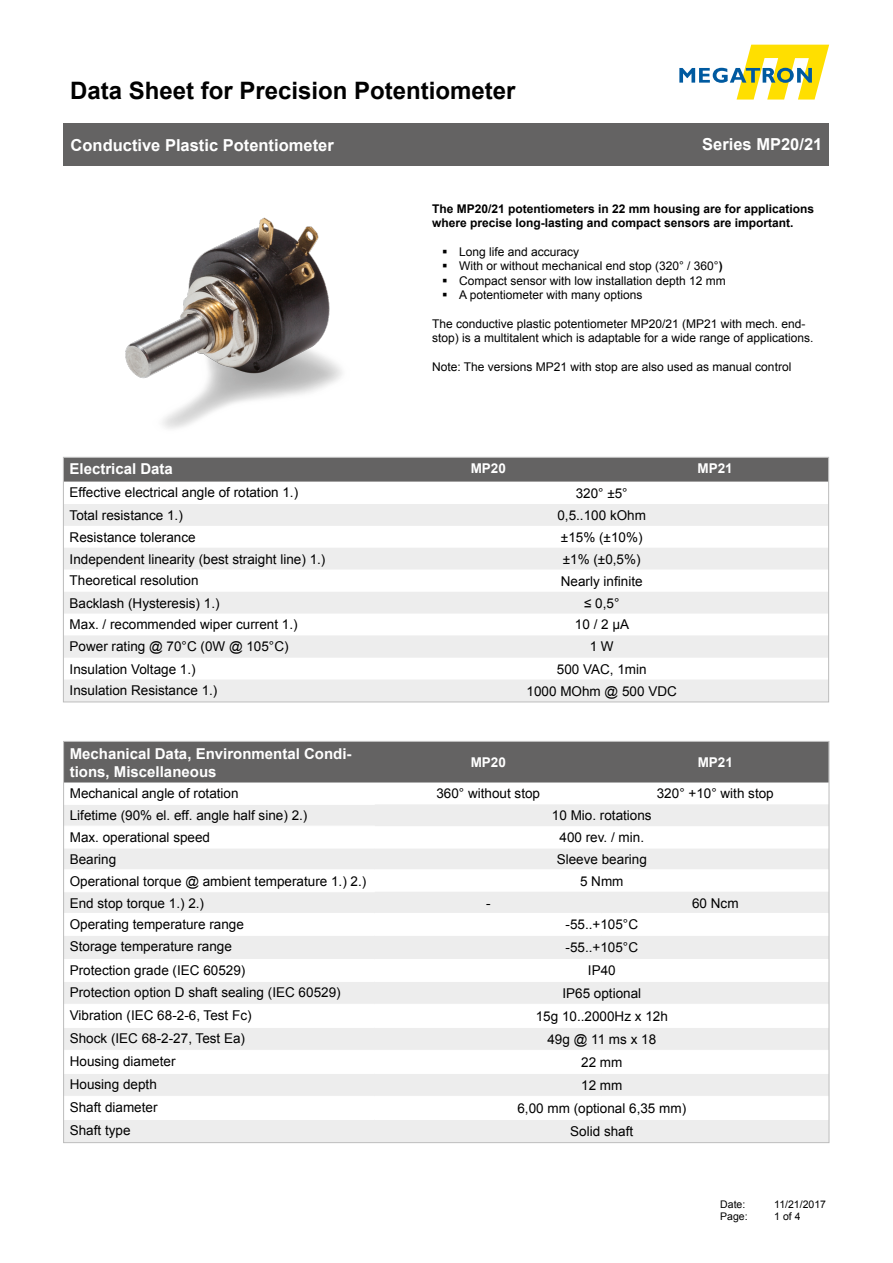
<style>
.page{position:relative;width:893px;height:1263px;background:#fff}
.page>*{position:absolute;margin:0;border:0;box-sizing:border-box;transform-origin:0 0}
.t1{font:700 24px "Arial";color:#000}
.t2{font:700 16.5px "Arial";color:#fff}
.t3{font:700 15px/18px "Arial";color:#fff}
.t4{font:13.5px "Arial";color:#000}
.t5{font:700 13.5px "Arial";color:#fff}
.t6{font:12px/14.4px "Arial";color:#000}
.t7{font:700 12px/14.4px "Arial";color:#000}
.t8{font:10.5px "Arial";color:#000}
.s1{font-weight:700}
</style>
<div class="page">
<svg style="left:679px;top:45px;width:150px;height:55px"></svg>
<div style="left:64px;top:123px;width:765px;height:43px;background:#646363"></div>
<img style="left:125px;top:217px;width:217px;height:212px">
<div style="left:65px;top:459px;width:762px;height:23px;background:#646363"></div>
<svg style="left:65px;top:504px;width:762px;height:196px;fill:#ededed"></svg>
<div style="left:63px;top:457px;width:766px;height:245px;border:1px solid #bcbcbc"></div>
<div style="left:65px;top:743px;width:762px;height:39px;background:#646363"></div>
<svg style="left:65px;top:804px;width:762px;height:337px;fill:#ededed"></svg>
<hr style="left:64px;top:804px;width:311px;height:1px;background:#fff">
<hr style="left:64px;top:826px;width:311px;height:1px;background:#fff">
<hr style="left:64px;top:847px;width:311px;height:1px;background:#fff">
<hr style="left:375px;top:847px;width:227px;height:1px;background:#fff">
<hr style="left:602px;top:847px;width:227px;height:1px;background:#fff">
<hr style="left:64px;top:869px;width:311px;height:1px;background:#fff">
<hr style="left:375px;top:869px;width:227px;height:1px;background:#fff">
<hr style="left:602px;top:869px;width:227px;height:1px;background:#fff">
<hr style="left:64px;top:891px;width:311px;height:1px;background:#fff">
<hr style="left:64px;top:913px;width:311px;height:1px;background:#fff">
<hr style="left:375px;top:913px;width:227px;height:1px;background:#fff">
<hr style="left:602px;top:913px;width:227px;height:1px;background:#fff">
<hr style="left:64px;top:935px;width:311px;height:1px;background:#fff">
<hr style="left:375px;top:935px;width:227px;height:1px;background:#fff">
<hr style="left:602px;top:935px;width:227px;height:1px;background:#fff">
<hr style="left:64px;top:959px;width:311px;height:1px;background:#fff">
<hr style="left:375px;top:959px;width:227px;height:1px;background:#fff">
<hr style="left:602px;top:959px;width:227px;height:1px;background:#fff">
<hr style="left:64px;top:981px;width:311px;height:1px;background:#fff">
<hr style="left:375px;top:981px;width:227px;height:1px;background:#fff">
<hr style="left:602px;top:981px;width:227px;height:1px;background:#fff">
<hr style="left:64px;top:1004px;width:311px;height:1px;background:#fff">
<hr style="left:375px;top:1004px;width:227px;height:1px;background:#fff">
<hr style="left:602px;top:1004px;width:227px;height:1px;background:#fff">
<hr style="left:64px;top:1027px;width:311px;height:1px;background:#fff">
<hr style="left:375px;top:1027px;width:227px;height:1px;background:#fff">
<hr style="left:602px;top:1027px;width:227px;height:1px;background:#fff">
<hr style="left:64px;top:1050px;width:311px;height:1px;background:#fff">
<hr style="left:375px;top:1050px;width:227px;height:1px;background:#fff">
<hr style="left:602px;top:1050px;width:227px;height:1px;background:#fff">
<hr style="left:64px;top:1073px;width:311px;height:1px;background:#fff">
<hr style="left:375px;top:1073px;width:227px;height:1px;background:#fff">
<hr style="left:602px;top:1073px;width:227px;height:1px;background:#fff">
<hr style="left:64px;top:1096px;width:311px;height:1px;background:#fff">
<hr style="left:375px;top:1096px;width:227px;height:1px;background:#fff">
<hr style="left:602px;top:1096px;width:227px;height:1px;background:#fff">
<hr style="left:64px;top:1119px;width:311px;height:1px;background:#fff">
<hr style="left:375px;top:1119px;width:227px;height:1px;background:#fff">
<hr style="left:602px;top:1119px;width:227px;height:1px;background:#fff">
<h1 class="t1" style="left:70px;top:74px;width:447px">Data Sheet for Precision Potentiometer</h1>
<p class="t2" style="left:71px;top:134px;width:265px">Conductive Plastic Potentiometer</p>
<p class="t2" style="left:702px;top:133px;width:122px">Series MP20/21</p>
<p class="t7" style="left:432px;top:202px;width:384px">The MP20/21 potentiometers in 22 mm housing are for applications where precise long-lasting and compact sensors are important.</p>
<p class="t6" style="left:459px;top:245px;width:122px">Long life and accuracy</p>
<p class="t6" style="left:459px;top:259px;width:265px">With or without mechanical end stop (320° / 360°<span class="s1">)</span></p>
<p class="t6" style="left:459px;top:274px;width:268px">Compact sensor with low installation depth 12 mm</p>
<p class="t6" style="left:459px;top:288px;width:185px">A potentiometer with many options</p>
<p class="t6" style="left:432px;top:317px;width:383px">The conductive plastic potentiometer MP20/21 (MP21 with mech. end&shy;stop) is a multitalent which is adaptable for a wide range of applications.</p>
<p class="t6" style="left:432px;top:360px;width:361px">Note: The versions MP21 with stop are also used as manual control</p>
<p class="t3" style="left:70px;top:461px;width:105px">Electrical Data</p>
<p class="t5" style="left:471px;top:460px;width:37px">MP20</p>
<p class="t5" style="left:697px;top:460px;width:37px">MP21</p>
<p class="t4" style="left:70px;top:484px;width:230px">Effective electrical angle of rotation 1.)</p>
<p class="t4" style="left:576px;top:484px;width:53px">320° ±5°</p>
<p class="t4" style="left:70px;top:506px;width:115px">Total resistance 1.)</p>
<p class="t4" style="left:557px;top:506px;width:90px">0,5..100 kOhm</p>
<p class="t4" style="left:70px;top:528px;width:128px">Resistance tolerance</p>
<p class="t4" style="left:561px;top:528px;width:83px">±15% (±10%)</p>
<p class="t4" style="left:70px;top:550px;width:257px">Independent linearity (best straight line) 1.)</p>
<p class="t4" style="left:563px;top:550px;width:79px">±1% (±0,5%)</p>
<p class="t4" style="left:70px;top:572px;width:131px">Theoretical resolution</p>
<p class="t4" style="left:561px;top:572px;width:83px">Nearly infinite</p>
<p class="t4" style="left:70px;top:594px;width:152px">Backlash (Hysteresis) 1.)</p>
<p class="t4" style="left:584px;top:594px;width:37px">≤ 0,5°</p>
<p class="t4" style="left:70px;top:616px;width:230px">Max. / recommended wiper current 1.)</p>
<p class="t4" style="left:575px;top:616px;width:56px">10 / 2 µA</p>
<p class="t4" style="left:70px;top:638px;width:221px">Power rating @ 70°C (0W @ 105°C)</p>
<p class="t4" style="left:590px;top:638px;width:26px">1 W</p>
<p class="t4" style="left:70px;top:660px;width:128px">Insulation Voltage 1.)</p>
<p class="t4" style="left:557px;top:660px;width:91px">500 VAC, 1min</p>
<p class="t4" style="left:70px;top:682px;width:149px">Insulation Resistance 1.)</p>
<p class="t4" style="left:527px;top:682px;width:152px">1000 MOhm @ 500 VDC</p>
<p class="t3" style="left:70px;top:745px;width:283px">Mechanical Data, Environmental Condi&shy;tions, Miscellaneous</p>
<p class="t5" style="left:471px;top:753px;width:37px">MP20</p>
<p class="t5" style="left:698px;top:753px;width:37px">MP21</p>
<p class="t4" style="left:70px;top:785px;width:170px">Mechanical angle of rotation</p>
<p class="t4" style="left:436px;top:785px;width:105px">360° without stop</p>
<p class="t4" style="left:657px;top:785px;width:118px">320° +10° with stop</p>
<p class="t4" style="left:70px;top:806px;width:239px">Lifetime (90% el. eff. angle half sine) 2.)</p>
<p class="t4" style="left:552px;top:806px;width:101px">10 Mio. rotations</p>
<p class="t4" style="left:70px;top:828px;width:142px">Max. operational speed</p>
<p class="t4" style="left:559px;top:828px;width:86px">400 rev. / min.</p>
<p class="t4" style="left:70px;top:850px;width:48px">Bearing</p>
<p class="t4" style="left:557px;top:850px;width:92px">Sleeve bearing</p>
<p class="t4" style="left:70px;top:872px;width:298px">Operational torque @ ambient temperature 1.) 2.)</p>
<p class="t4" style="left:580px;top:872px;width:45px">5 Nmm</p>
<p class="t4" style="left:70px;top:894px;width:136px">End stop torque 1.) 2.)</p>
<p class="t4" style="left:486px;top:894px;width:6px">-</p>
<p class="t4" style="left:692px;top:894px;width:48px">60 Ncm</p>
<p class="t4" style="left:70px;top:916px;width:176px">Operating temperature range</p>
<p class="t4" style="left:565px;top:916px;width:74px">-55..+105°C</p>
<p class="t4" style="left:70px;top:937px;width:164px">Storage temperature range</p>
<p class="t4" style="left:565px;top:939px;width:74px">-55..+105°C</p>
<p class="t4" style="left:70px;top:962px;width:177px">Protection grade (IEC 60529)</p>
<p class="t4" style="left:588px;top:962px;width:29px">IP40</p>
<p class="t4" style="left:70px;top:984px;width:272px">Protection option D shaft sealing (IEC 60529)</p>
<p class="t4" style="left:562px;top:984px;width:80px">IP65 optional</p>
<p class="t4" style="left:70px;top:1007px;width:183px">Vibration (IEC 68-2-6, Test Fc)</p>
<p class="t4" style="left:536px;top:1007px;width:134px">15g 10..2000Hz x 12h</p>
<p class="t4" style="left:70px;top:1030px;width:177px">Shock (IEC 68-2-27, Test Ea)</p>
<p class="t4" style="left:547px;top:1030px;width:110px">49g @ 11 ms x 18</p>
<p class="t4" style="left:70px;top:1053px;width:107px">Housing diameter</p>
<p class="t4" style="left:581px;top:1053px;width:43px">22 mm</p>
<p class="t4" style="left:70px;top:1076px;width:89px">Housing depth</p>
<p class="t4" style="left:581px;top:1076px;width:43px">12 mm</p>
<p class="t4" style="left:70px;top:1099px;width:89px">Shaft diameter</p>
<p class="t4" style="left:517px;top:1099px;width:170px">6,00 mm (optional 6,35 mm)</p>
<p class="t4" style="left:70px;top:1122px;width:62px">Shaft type</p>
<p class="t4" style="left:570px;top:1122px;width:65px">Solid shaft</p>
<p class="t8" style="left:720px;top:1197px;width:27px">Date:</p>
<p class="t8" style="left:774px;top:1197px;width:53px">11/21/2017</p>
<p class="t8" style="left:720px;top:1210px;width:29px">Page:</p>
<p class="t8" style="left:774px;top:1210px;width:28px">1 of 4</p>
</div>
